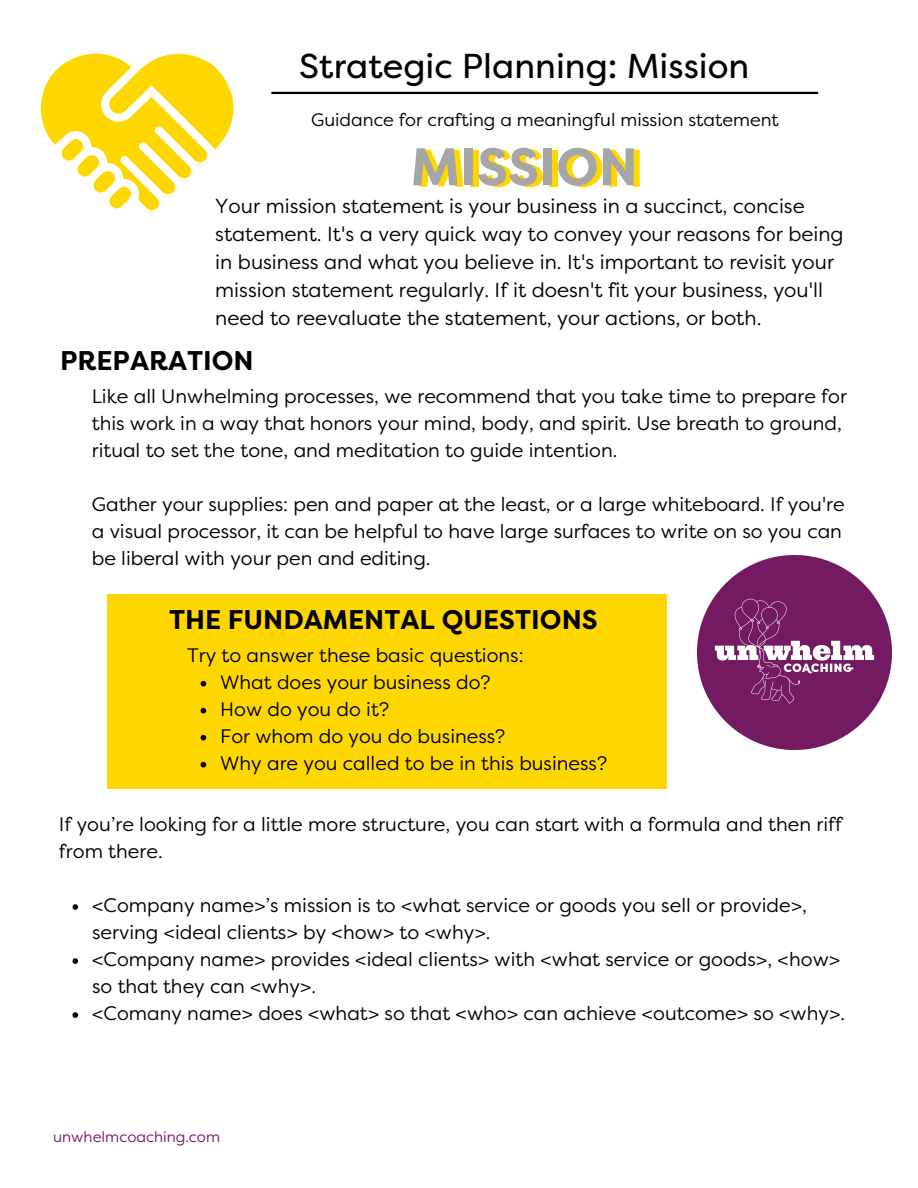
<style>
.page{position:relative;width:918px;height:1188px;background:#fff}
.page>*{position:absolute;margin:0;border:0;box-sizing:border-box;transform-origin:0 0}
.t1{font:700 52.8px "Filson Pro";color:#ffd700}
.t2{font:34.5px "Filson Pro";color:#000}
.t3{font:700 27px "Filson Pro";color:#000}
.t4{font:20.25px/27.9px "Filson Pro";color:#000}
.t5{font:19.5px/27px "Filson Pro";color:#000}
.t6{font:18px "Filson Pro";color:#000}
.t7{font:15px "Filson Pro";color:#741a63}
</style>
<div class="page">
<hr style="left:271px;top:92px;width:547px;height:2px;background:#000">
<img style="left:698px;top:556px;width:193px;height:193px">
<svg style="left:41px;top:54px;width:193px;height:156px"></svg>
<div style="left:108px;top:594px;width:559px;height:195px;background:#ffd700"></div>
<svg style="left:72px;top:904px;width:6px;height:6px"></svg>
<svg style="left:72px;top:958px;width:6px;height:6px"></svg>
<svg style="left:72px;top:1012px;width:6px;height:6px"></svg>
<svg style="left:201px;top:681px;width:5px;height:5px"></svg>
<svg style="left:201px;top:708px;width:5px;height:5px"></svg>
<svg style="left:201px;top:735px;width:5px;height:5px"></svg>
<svg style="left:201px;top:762px;width:5px;height:5px"></svg>
<h2 class="t2" style="left:299px;top:46px;width:452px">Strategic Planning: Mission</h2>
<p class="t6" style="left:311px;top:109px;width:469px">Guidance for crafting a meaningful mission statement</p>
<h1 class="t1" style="left:416px;top:138px;width:229px">MISSION</h1>
<p class="t4" style="left:215px;top:193px;width:630px">Your mission statement is your business in a succinct, concise statement. It's a very quick way to convey your reasons for being in business and what you believe in. It's important to revisit your mission statement regularly. If it doesn't fit your business, you'll need to reevaluate the statement, your actions, or both.</p>
<h3 class="t3" style="left:60px;top:345px;width:195px">PREPARATION</h3>
<p class="t5" style="left:92px;top:383px;width:757px">Like all Unwhelming processes, we recommend that you take time to prepare for this work in a way that honors your mind, body, and spirit. Use breath to ground, ritual to set the tone, and meditation to guide intention.</p>
<p class="t5" style="left:92px;top:491px;width:754px">Gather your supplies: pen and paper at the least, or a large whiteboard. If you're a visual processor, it can be helpful to have large surfaces to write on so you can be liberal with your pen and editing.</p>
<h3 class="t3" style="left:169px;top:605px;width:430px">THE FUNDAMENTAL QUESTIONS</h3>
<p class="t5" style="left:220px;top:669px;width:388px">What does your business do?<br>How do you do it?<br>For whom do you do business?<br>Why are you called to be in this business?</p>
<p class="t5" style="left:187px;top:642px;width:338px">Try to answer these basic questions:</p>
<p class="t5" style="left:59px;top:811px;width:785px">If you’re looking for a little more structure, you can start with a formula and then riff from there.</p>
<p class="t5" style="left:92px;top:892px;width:754px">&lt;Company name&gt;’s mission is to &lt;what service or goods you sell or provide&gt;, serving &lt;ideal clients&gt; by &lt;how&gt; to &lt;why&gt;.<br>&lt;Company name&gt; provides &lt;ideal clients&gt; with &lt;what service or goods&gt;, &lt;how&gt; so that they can &lt;why&gt;.<br>&lt;Comany name&gt; does &lt;what&gt; so that &lt;who&gt; can achieve &lt;outcome&gt; so &lt;why&gt;.</p>
<p class="t7" style="left:53px;top:1129px;width:168px">unwhelmcoaching.com</p>
</div>
